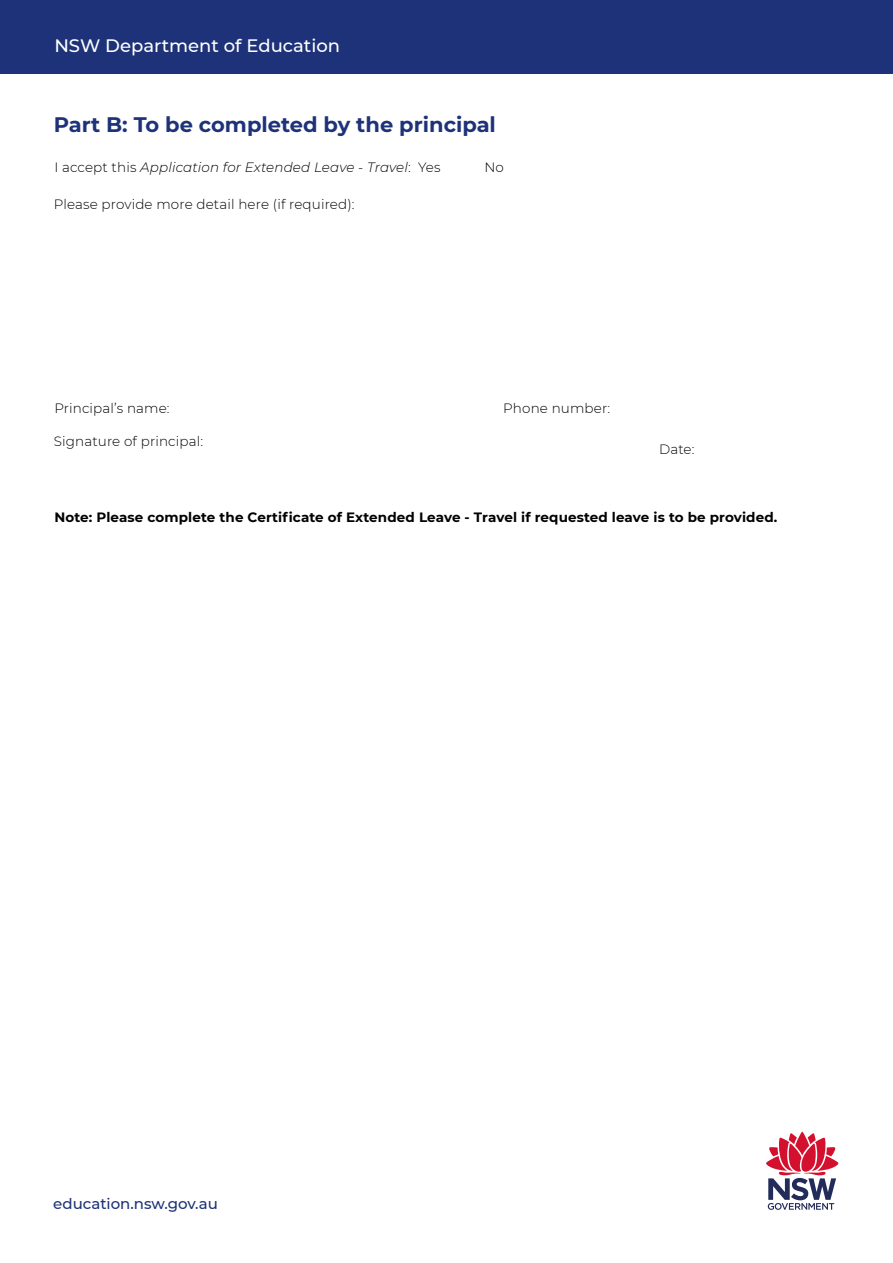
<style>
.page{position:relative;width:893px;height:1263px;background:#fff}
.page>*{position:absolute;margin:0;border:0;box-sizing:border-box;transform-origin:0 0}
.Body_Heading{font:700 21px "Montserrat";color:#1d3278}
.t1{font:500 18px "Montserrat";color:#fff}
.t2{font:500 15px "Montserrat";color:#1d3278}
.Form_Heading{font:300 13.5px "Montserrat";letter-spacing:.01em;color:#000}
.t3{font:700 13.5px "Montserrat";letter-spacing:.01em;color:#000}
.Form_Heading-2{font:italic 300 13.5px "Montserrat";letter-spacing:.01em;color:#000}
.s1{font-style:normal}
</style>
<div class="page">
<svg style="left:766px;top:1131px;width:73px;height:79px"></svg>
<div style="left:0;top:0;width:893px;height:74px;background:#1d3278"></div>
<h2 class="t1" style="left:54px;top:33px;width:287px">NSW Department of Education</h2>
<h3 class="Body_Heading" style="left:54px;top:110px;width:444px">Part B: To be completed by the principal</h3>
<p class="Form_Heading-2" style="left:54px;top:158px;width:388px"><span class="s1">I accept this</span> Application for Extended Leave - Travel<span class="s1">: Yes</span></p>
<p class="Form_Heading" style="left:484px;top:158px;width:21px">No</p>
<p class="Form_Heading" style="left:54px;top:195px;width:302px">Please provide more detail here (if required):</p>
<p class="Form_Heading" style="left:54px;top:399px;width:117px">Principal’s name:</p>
<p class="Form_Heading" style="left:503px;top:399px;width:109px">Phone number:</p>
<p class="Form_Heading" style="left:54px;top:432px;width:151px">Signature of principal:</p>
<p class="Form_Heading" style="left:659px;top:440px;width:37px">Date:</p>
<p class="t3" style="left:54px;top:507px;width:724px">Note: Please complete the Certificate of Extended Leave - Travel if requested leave is to be provided.</p>
<p class="t2" style="left:53px;top:1193px;width:166px">education.nsw.gov.au</p>
</div>
